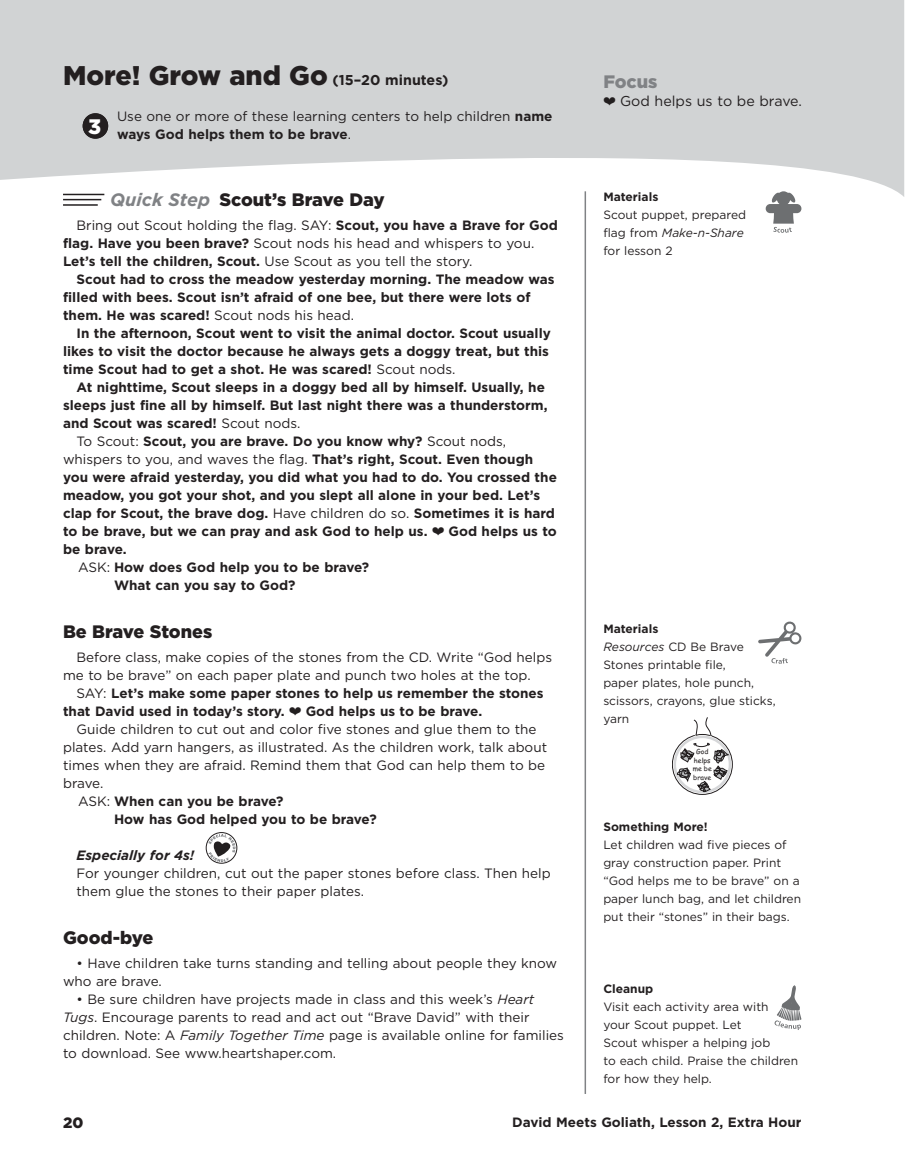
<style>
.page{position:relative;width:905px;height:1175px;background:#fff}
.page>*{position:absolute;margin:0;border:0;box-sizing:border-box;transform-origin:0 0}
.t1{font:900 27px "Gotham";color:#231f20}
.t2{font:900 21px "Gotham";color:#fff}
.t3{font:900 18px "Gotham";letter-spacing:-.005em;color:#231f20}
.t4{font:900 18px "Gotham";color:#808285}
.t5{font:900 15px "Gotham";color:#231f20}
.t6{font:14.25px "Gotham";color:#231f20}
.t7{font:700 13.5px/18px "Gotham";color:#231f20}
.t8{font:13.5px/18px "Gotham";color:#231f20}
.t9{font:italic 700 13.5px "Gotham";color:#231f20}
.t10{font:12px/18px "Gotham";color:#231f20}
.t11{font:700 12px "Gotham";color:#231f20}
.t12{font:6.9px/8.4px "Comic Sans MS";color:#231f20;text-align:center}
.s1{font-weight:700;font-size:14.25px}
.s2{font-weight:700}
.s3{font-weight:700;font-style:italic;color:#808285}
.s4{font-weight:400}
.s5{font-style:italic}
</style>
<div class="page">
<svg style="left:0;top:0;width:904px;height:197px;fill:#d1d3d4"></svg>
<hr style="left:63px;top:194px;width:41px;height:1px;background:#231f20">
<hr style="left:63px;top:199px;width:38px;height:1px;background:#231f20">
<hr style="left:63px;top:204px;width:35px;height:2px;background:#231f20">
<div style="left:206px;top:832px;width:31px;height:31px;border:1px solid #231f20;border-radius:50%"></div>
<svg style="left:208px;top:834px;width:27px;height:28px"></svg>
<hr style="left:584px;top:191px;width:2px;height:903px;background:#808285">
<div style="left:83px;top:113px;width:25px;height:26px;background:#231f20;border-radius:50%"></div>
<svg style="left:765px;top:191px;width:36px;height:42px"></svg>
<svg style="left:758px;top:621px;width:43px;height:42px"></svg>
<svg style="left:774px;top:985px;width:27px;height:45px"></svg>
<div style="left:673px;top:735px;width:58px;height:58px;border:3px solid #d6d7d9;border-radius:50%"></div>
<svg style="left:677px;top:717px;width:52px;height:75px"></svg>
<svg style="left:603px;top:97px;width:12px;height:8px"></svg>
<h1 class="t1" style="left:63px;top:56px;width:387px">More! Grow and Go <span class="s1">(15–20 minutes)</span></h1>
<p class="t8" style="left:117px;top:107px;width:437px">Use one or more of these learning centers to help children <span class="s2">name ways God helps them to be brave</span>.</p>
<h2 class="t2" style="left:88px;top:112px;width:15px">3</h2>
<h3 class="t3" style="left:110px;top:187px;width:276px"><span class="s3">Quick Step</span> Scout’s Brave Day</h3>
<p class="t8" style="left:63px;top:216px;width:496px;text-indent:14px">Bring out Scout holding the flag. SAY: <span class="s2">Scout, you have a Brave for God flag. Have you been brave?</span> Scout nods his head and whispers to you.<br><span class="s2">Let’s tell the children, Scout.</span> Use Scout as you tell the story.</p>
<p class="t7" style="left:63px;top:270px;width:493px;text-indent:14px">Scout had to cross the meadow yesterday morning. The meadow was filled with bees. Scout isn’t afraid of one bee, but there were lots of them. He was scared! <span class="s4">Scout nods his head.</span></p>
<p class="t7" style="left:63px;top:324px;width:489px;text-indent:14px">In the afternoon, Scout went to visit the animal doctor. Scout usually likes to visit the doctor because he always gets a doggy treat, but this time Scout had to get a shot. He was scared! <span class="s4">Scout nods.</span></p>
<p class="t7" style="left:76px;top:378px;width:470px">At nighttime, Scout sleeps in a doggy bed all by himself. Usually, he</p>
<p class="t7" style="left:63px;top:396px;width:486px">sleeps just fine all by himself. But last night there was a thunderstorm,</p>
<p class="t7" style="left:63px;top:414px;width:239px">and Scout was scared! <span class="s4">Scout nods.</span></p>
<p class="t7" style="left:76px;top:432px;width:431px"><span class="s4">To Scout:</span> Scout, you are brave. Do you know why? <span class="s4">Scout nods,</span></p>
<p class="t8" style="left:63px;top:450px;width:471px">whispers to you, and waves the flag. <span class="s2">That’s right, Scout. Even though</span></p>
<p class="t7" style="left:63px;top:468px;width:495px">you were afraid yesterday, you did what you had to do. You crossed the</p>
<p class="t7" style="left:63px;top:486px;width:478px">meadow, you got your shot, and you slept all alone in your bed. Let’s</p>
<p class="t7" style="left:63px;top:504px;width:493px">clap for Scout, the brave dog. <span class="s4">Have children do so.</span> Sometimes it is hard</p>
<p class="t7" style="left:63px;top:522px;width:366px">to be brave, but we can pray and ask God to help us.</p>
<p class="t7" style="left:448px;top:522px;width:110px">God helps us to</p>
<p class="t7" style="left:63px;top:540px;width:65px">be brave.</p>
<p class="t7" style="left:78px;top:558px;width:293px"><span class="s4">ASK:</span> How does God help you to be brave?</p>
<p class="t7" style="left:114px;top:576px;width:183px">What can you say to God?</p>
<h3 class="t3" style="left:63px;top:619px;width:151px">Be Brave Stones</h3>
<p class="t8" style="left:63px;top:648px;width:490px;text-indent:14px">Before class, make copies of the stones from the CD. Write “God helps me to be brave” on each paper plate and punch two holes at the top.</p>
<p class="t7" style="left:63px;top:684px;width:482px;text-indent:14px"><span class="s4">SAY:</span> Let’s make some paper stones to help us remember the stones that David used in today’s story.</p>
<p class="t7" style="left:306px;top:702px;width:178px">God helps us to be brave.</p>
<p class="t8" style="left:76px;top:720px;width:461px">Guide children to cut out and color five stones and glue them to the</p>
<p class="t8" style="left:63px;top:738px;width:485px">plates. Add yarn hangers, as illustrated. As the children work, talk about</p>
<p class="t8" style="left:63px;top:756px;width:483px">times when they are afraid. Remind them that God can help them to be</p>
<p class="t8" style="left:63px;top:774px;width:42px">brave.</p>
<p class="t7" style="left:78px;top:792px;width:207px"><span class="s4">ASK:</span> When can you be brave?</p>
<p class="t7" style="left:114px;top:810px;width:264px">How has God helped you to be brave?</p>
<p class="t9" style="left:76px;top:846px;width:119px">Especially for 4s!</p>
<p class="t8" style="left:76px;top:864px;width:475px">For younger children, cut out the paper stones before class. Then help them glue the stones to their paper plates.</p>
<h3 class="t3" style="left:63px;top:925px;width:92px">Good-bye</h3>
<p class="t8" style="left:63px;top:954px;width:495px;text-indent:14px">• Have children take turns standing and telling about people they know who are brave.</p>
<p class="t8" style="left:63px;top:990px;width:502px;text-indent:14px">• Be sure children have projects made in class and this week’s <span class="s5">Heart Tugs</span>. Encourage parents to read and act out “Brave David” with their children. Note: A <span class="s5">Family Together Time</span> page is available online for families to download. See www.heartshaper.com.</p>
<h3 class="t4" style="left:603px;top:69px;width:56px">Focus</h3>
<p class="t6" style="left:620px;top:92px;width:183px">God helps us to be brave.</p>
<p class="t11" style="left:603px;top:189px;width:57px">Materials</p>
<p class="t10" style="left:603px;top:205px;width:144px">Scout puppet, prepared flag from <span class="s5">Make-n-Share </span>for lesson 2</p>
<p class="t10" style="left:603px;top:619px;width:174px"><span class="s2">Materials<br></span><span class="s5">Resources</span> CD Be Brave<br>Stones printable file,<br>paper plates, hole punch, scissors, crayons, glue sticks, yarn</p>
<p class="t12" style="left:692px;top:747px;width:21px">God helps me be brave</p>
<p class="t11" style="left:603px;top:819px;width:106px">Something More!</p>
<p class="t10" style="left:603px;top:835px;width:199px">Let children wad five pieces of gray construction paper. Print “God helps me to be brave” on a paper lunch bag, and let children put their “stones” in their bags.</p>
<p class="t11" style="left:603px;top:981px;width:51px">Cleanup</p>
<p class="t10" style="left:603px;top:997px;width:196px">Visit each activity area with your Scout puppet. Let<br>Scout whisper a helping job<br>to each child. Praise the children for how they help.</p>
<p class="t5" style="left:63px;top:1112px;width:22px">20</p>
<p class="t7" style="left:512px;top:1113px;width:291px">David Meets Goliath, Lesson 2, Extra Hour</p>
</div>
